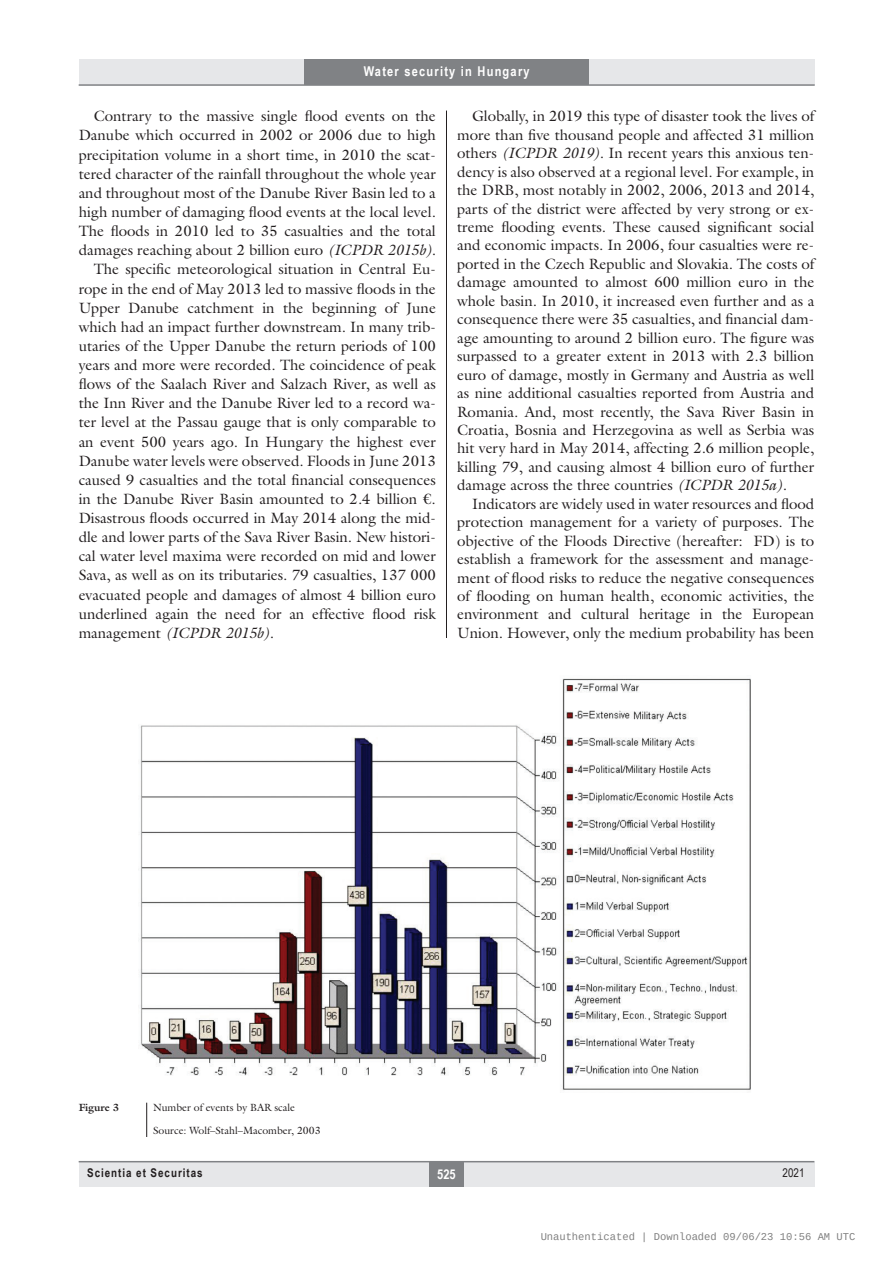
<style>
.page{position:relative;width:893px;height:1263px;background:#fff}
.page>*{position:absolute;margin:0;border:0;box-sizing:border-box;transform-origin:0 0}
.Body_Text{font:15px/18.5px "Galliard Reg";color:#231f20;text-align:justify}
.t1{font:700 13.5px "Arial Narrow";letter-spacing:.09em;color:#fff}
.t2{font:700 12px "Arial Narrow";letter-spacing:.08em;color:#231f20}
.t3{font:12px "Arial Narrow";color:#231f20}
.kepalairas2{font:10.5px "Galliard Reg";color:#231f20}
.t4{font:10.5px "Liberation Mono";color:rgb(0 0 0/.5)}
.kepalairas1{font:700 10.5px "Galliard Reg";color:#231f20}
.s1{font-style:italic}
</style>
<div class="page">
<div style="left:79px;top:1161px;width:735px;height:25px;background:#e6e7e9"></div>
<div style="left:429px;top:1161px;width:34px;height:25px;background:#808285"></div>
<hr style="left:79px;top:1161px;width:735px;height:1px;background:#808285">
<div style="left:79px;top:60px;width:735px;height:25px;background:#e6e7e9"></div>
<div style="left:304px;top:60px;width:285px;height:25px;background:#808285"></div>
<hr style="left:79px;top:84px;width:736px;height:2px;background:#808285">
<hr style="left:446px;top:111px;width:1px;height:1026px;background:#231f20">
<img style="left:140px;top:676px;width:611px;height:416px">
<div style="left:79px;top:1103px;width:735px;height:34px;background:#fff"></div>
<hr style="left:146px;top:1103px;width:1px;height:34px;background:#231f20">
<p class="t1" style="left:364px;top:61px;width:167px">Water security in Hungary</p>
<p class="Body_Text" style="left:79px;top:106px;width:359px;line-height:19.2px;text-indent:15px">Contrary to the massive single flood events on the Danube which occurred in 2002 or 2006 due to high precipitation volume in a short time, in 2010 the scat&shy;tered character of the rainfall throughout the whole year and throughout most of the Danube River Basin led to a high number of damaging flood events at the local level.<br>The floods in 2010 led to 35 casualties and the total damages reaching about 2 billion euro <span class="s1">(ICPDR 2015b).</span></p>
<p class="Body_Text" style="left:79px;top:259px;width:359px;line-height:19.2px;text-indent:15px">The specific meteorological situation in Central Eu&shy;rope in the end of May 2013 led to massive floods in the Upper Danube catchment in the beginning of June which had an impact further downstream. In many trib&shy;utaries of the Upper Danube the return periods of 100 years and more were recorded. The coincidence of peak flows of the Saalach River and Salzach River, as well as the Inn River and the Danube River led to a record wa&shy;ter level at the Passau gauge that is only comparable to an event 500 years ago. In Hungary the highest ever Danube water levels were observed. Floods in June 2013 caused 9 casualties and the total financial consequences in the Danube River Basin amounted to 2.4 billion €.<br>Disastrous floods occurred in May 2014 along the mid&shy;dle and lower parts of the Sava River Basin. New histori&shy;cal water level maxima were recorded on mid and lower Sava, as well as on its tributaries. 79 casualties, 137 000 evacuated people and damages of almost 4 billion euro underlined again the need for an effective flood risk management <span class="s1">(ICPDR 2015b).</span></p>
<p class="Body_Text" style="left:457px;top:107px;width:359px;text-indent:15px">Globally, in 2019 this type of disaster took the lives of more than five thousand people and affected 31 million others <span class="s1">(ICPDR 2019).</span> In recent years this anxious ten&shy;dency is also observed at a regional level. For example, in the DRB, most notably in 2002, 2006, 2013 and 2014, parts of the district were affected by very strong or ex&shy;treme flooding events. These caused significant social and economic impacts. In 2006, four casualties were re&shy;ported in the Czech Republic and Slovakia. The costs of damage amounted to almost 600 million euro in the whole basin. In 2010, it increased even further and as a consequence there were 35 casualties, and financial dam&shy;age amounting to around 2 billion euro. The figure was surpassed to a greater extent in 2013 with 2.3 billion euro of damage, mostly in Germany and Austria as well as nine additional casualties reported from Austria and Romania. And, most recently, the Sava River Basin in Croatia, Bosnia and Herzegovina as well as Serbia was hit very hard in May 2014, affecting 2.6 million people, killing 79, and causing almost 4 billion euro of further damage across the three countries <span class="s1">(ICPDR 2015a).</span></p>
<p class="Body_Text" style="left:457px;top:494px;width:359px;text-indent:15px">Indicators are widely used in water resources and flood protection management for a variety of purposes. The objective of the Floods Directive (hereafter: FD) is to establish a framework for the assessment and manage&shy;ment of flood risks to reduce the negative consequences of flooding on human health, economic activities, the environment and cultural heritage in the European Union. However, only the medium probability has been</p>
<p class="kepalairas1" style="left:79px;top:1101px;width:42px">Figure 3</p>
<p class="kepalairas2" style="left:153px;top:1101px;width:143px">Number of events by BAR scale</p>
<p class="kepalairas2" style="left:153px;top:1123px;width:169px">Source: Wolf–Stahl–Macomber, 2003</p>
<p class="t2" style="left:87px;top:1164px;width:117px">Scientia et Securitas</p>
<p class="t1" style="left:437px;top:1163px;width:20px">525</p>
<p class="t3" style="left:783px;top:1164px;width:23px">2021</p>
<p class="t4" style="left:540px;top:1232px;width:316px">Unauthenticated | Downloaded 09/06/23 10:56 AM UTC</p>
</div>
